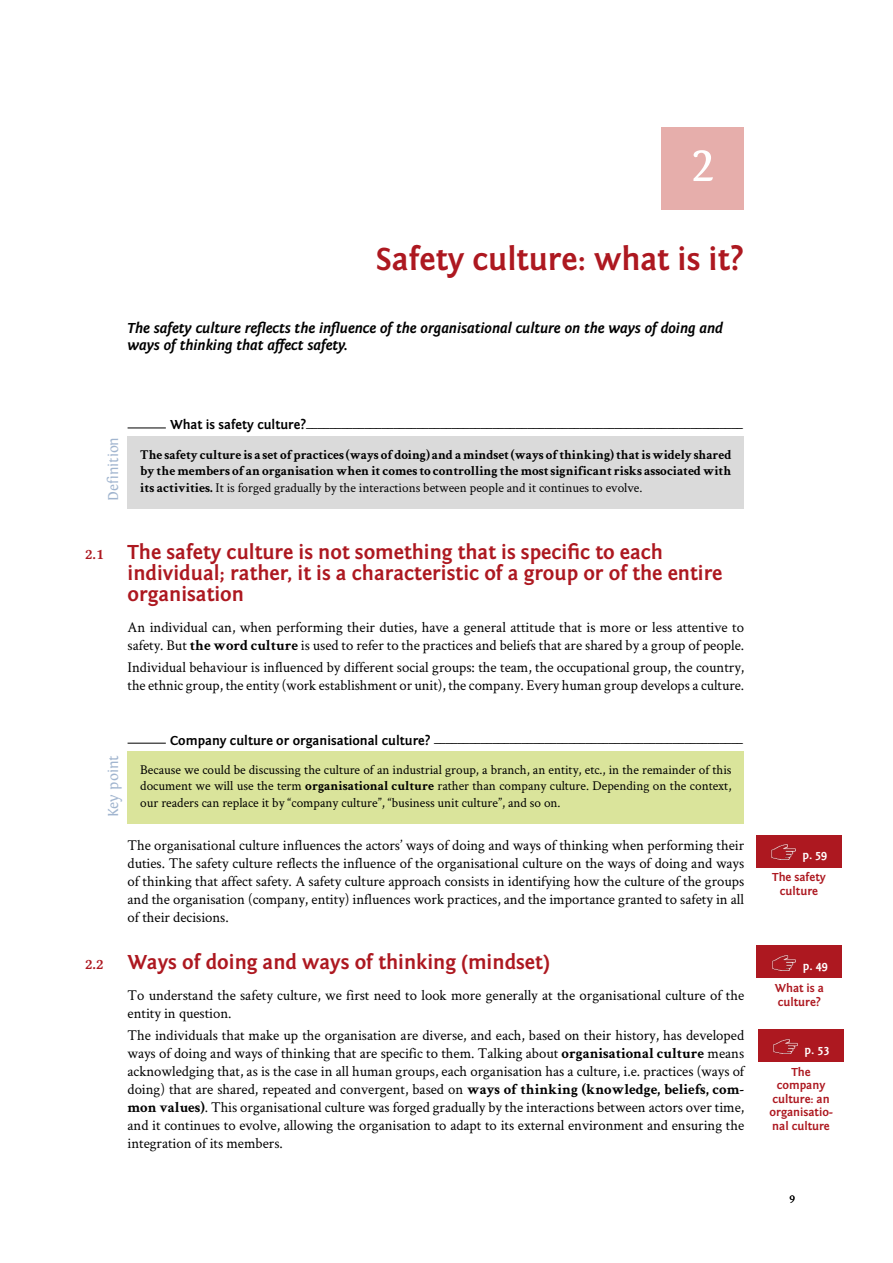
<style>
.page{position:relative;width:893px;height:1263px;background:#fff}
.page>*{position:absolute;margin:0;border:0;box-sizing:border-box;transform-origin:0 0}
.Lettre_Chiffre_Carré{font:52.5px "Fontin";color:#fff}
.TITRE_Chapitre_Ann{font:700 33px "Fontin Sans";color:#ad1820}
.TITRE_Section_1_1{font:700 21px/21px "Fontin Sans";color:#ad1820}
.Texte_courant_201{font:15px/18px "Crimson Text";color:#000}
.Intro_Chapitre_Ital{font:italic 700 15px/16.5px "Fontin Sans";color:#000}
.ENCADRÉ_Titre_vert{font:15px "Fontin";letter-spacing:-.005em;color:#a1b5cf}
.ENCADRÉ_Texte_Fond{font:700 13.5px/16.5px "Crimson Text";color:#000;text-align:justify}
.ENCADRÉ_Texte_fond{font:13.5px/16.5px "Crimson Text";color:#000;text-align:justify}
.ENCADRÉ_Titre_File{font:13.5px "Fontin";color:#000}
.Txt_picto_index_roug{font:700 12px/13.5px "Fontin Sans";color:#ad1820;text-align:center}
.Txt_picto_Index{font:700 12px "Fontin Sans";color:#fff}
.t1{font:12px "Crimson Text";color:#000}
.s1{font-family:"Fontin Sans";font-weight:700}
.s2{font-weight:400}
.s3{font-family:"Lin Libertine OB";font-weight:400;font-size:15px}
.s4{font-weight:700}
</style>
<div class="page">
<hr style="left:128px;top:428px;width:38px;height:1px;background:#000">
<div style="left:128px;top:436px;width:616px;height:72px;background:#dadada"></div>
<hr style="left:128px;top:743px;width:38px;height:1px;background:#000">
<div style="left:128px;top:751px;width:616px;height:72px;background:#dae49b"></div>
<div style="left:756px;top:835px;width:85px;height:68px;background:#ad1820"></div>
<div style="left:752px;top:868px;width:94px;height:38px;background:#fff"></div>
<img style="left:771px;top:844px;width:24px;height:15px">
<div style="left:757px;top:946px;width:85px;height:68px;background:#ad1820"></div>
<div style="left:753px;top:979px;width:93px;height:38px;background:#fff"></div>
<img style="left:771px;top:954px;width:25px;height:16px">
<div style="left:758px;top:1029px;width:86px;height:109px;background:#ad1820"></div>
<div style="left:754px;top:1062px;width:94px;height:79px;background:#fff"></div>
<img style="left:773px;top:1038px;width:24px;height:16px">
<div style="left:662px;top:128px;width:82px;height:82px;background:#e6aeab"></div>
<p class="Lettre_Chiffre_Carré" style="left:691px;top:135px;width:25px">2</p>
<h1 class="TITRE_Chapitre_Ann" style="left:376px;top:241px;width:370px">Safety culture: what is it?</h1>
<p class="Intro_Chapitre_Ital" style="left:128px;top:320px;width:597px">The safety culture reflects the influence of the organisational culture on the ways of doing and ways of thinking that affect safety.</p>
<p class="ENCADRÉ_Titre_vert" style="left:105px;top:501px;width:65px;rotate:-90deg">Definition</p>
<p class="ENCADRÉ_Titre_File" style="left:170px;top:415px;width:574px"><span class="s1">What is safety culture?</span>___________________________________________________________________________</p>
<p class="ENCADRÉ_Texte_Fond" style="left:140px;top:446px;width:593px">The safety culture is a set of practices (ways of doing) and a mindset (ways of thinking) that is widely shared by the members of an organisation when it comes to controlling the most significant risks associated with its activities. <span class="s2">It is forged gradually by the interactions between people and it continues to evolve.</span></p>
<h2 class="TITRE_Section_1_1" style="left:128px;top:542px;width:596px;text-indent:-43px"><span class="s3">2.1</span> The safety culture is not something that is specific to each individual; rather, it is a characteristic of a group or of the entire organisation</h2>
<p class="Texte_courant_201" style="left:128px;top:618px;width:618px">An individual can, when performing their duties, have a general attitude that is more or less attentive to safety. But <span class="s4">the word culture</span> is used to refer to the practices and beliefs that are shared by a group of people.</p>
<p class="Texte_courant_201" style="left:128px;top:658px;width:618px">Individual behaviour is influenced by different social groups: the team, the occupational group, the country, the ethnic group, the entity (work establishment or unit), the company. Every human group develops a culture.</p>
<p class="ENCADRÉ_Titre_File" style="left:170px;top:730px;width:574px"><span class="s1">Company culture or organisational culture?</span> _____________________________________________________</p>
<p class="ENCADRÉ_Texte_fond" style="left:140px;top:761px;width:593px">Because we could be discussing the culture of an industrial group, a branch, an entity, etc., in the remainder of this document we will use the term <span class="s4">organisational culture</span> rather than company culture. Depending on the context, our readers can replace it by “company culture”, “business unit culture”, and so on.</p>
<p class="Texte_courant_201" style="left:128px;top:836px;width:618px;text-align:justify">The organisational culture influences the actors’ ways of doing and ways of thinking when performing their duties. The safety culture reflects the influence of the organisational culture on the ways of doing and ways of thinking that affect safety. A safety culture approach consists in identifying how the culture of the groups and the organisation (company, entity) influences work practices, and the importance granted to safety in all of their decisions.</p>
<h2 class="TITRE_Section_1_1" style="left:85px;top:952px;width:466px"><span class="s3">2.2</span> Ways of doing and ways of thinking (mindset)</h2>
<p class="Texte_courant_201" style="left:128px;top:985px;width:618px">To understand the safety culture, we first need to look more generally at the organisational culture of the entity in question.</p>
<p class="Texte_courant_201" style="left:128px;top:1025px;width:618px;text-align:justify">The individuals that make up the organisation are diverse, and each, based on their history, has developed ways of doing and ways of thinking that are specific to them. Talking about <span class="s4">organisational culture</span> means acknowledging that, as is the case in all human groups, each organisation has a culture, i.e. practices (ways of doing) that are shared, repeated and convergent, based on <span class="s4">ways of thinking (knowledge, beliefs, com&shy;mon values)</span>. This organisational culture was forged gradually by the interactions between actors over time, and it continues to evolve, allowing the organisation to adapt to its external environment and ensuring the integration of its members.</p>
<p class="ENCADRÉ_Titre_vert" style="left:105px;top:817px;width:64px;rotate:-90deg">Key point</p>
<p class="Txt_picto_Index" style="left:802px;top:849px;width:26px">p. 59</p>
<p class="Txt_picto_index_roug" style="left:772px;top:871px;width:55px">The safety culture</p>
<p class="Txt_picto_Index" style="left:803px;top:959px;width:26px">p. 49</p>
<p class="Txt_picto_index_roug" style="left:775px;top:981px;width:51px;text-align:left">What is a culture?</p>
<p class="Txt_picto_Index" style="left:805px;top:1043px;width:26px">p. 53</p>
<p class="Txt_picto_index_roug" style="left:769px;top:1065px;width:65px">The company culture: an organisatio&shy;nal culture</p>
<p class="t1" style="left:790px;top:1191px;width:7px">9</p>
</div>
